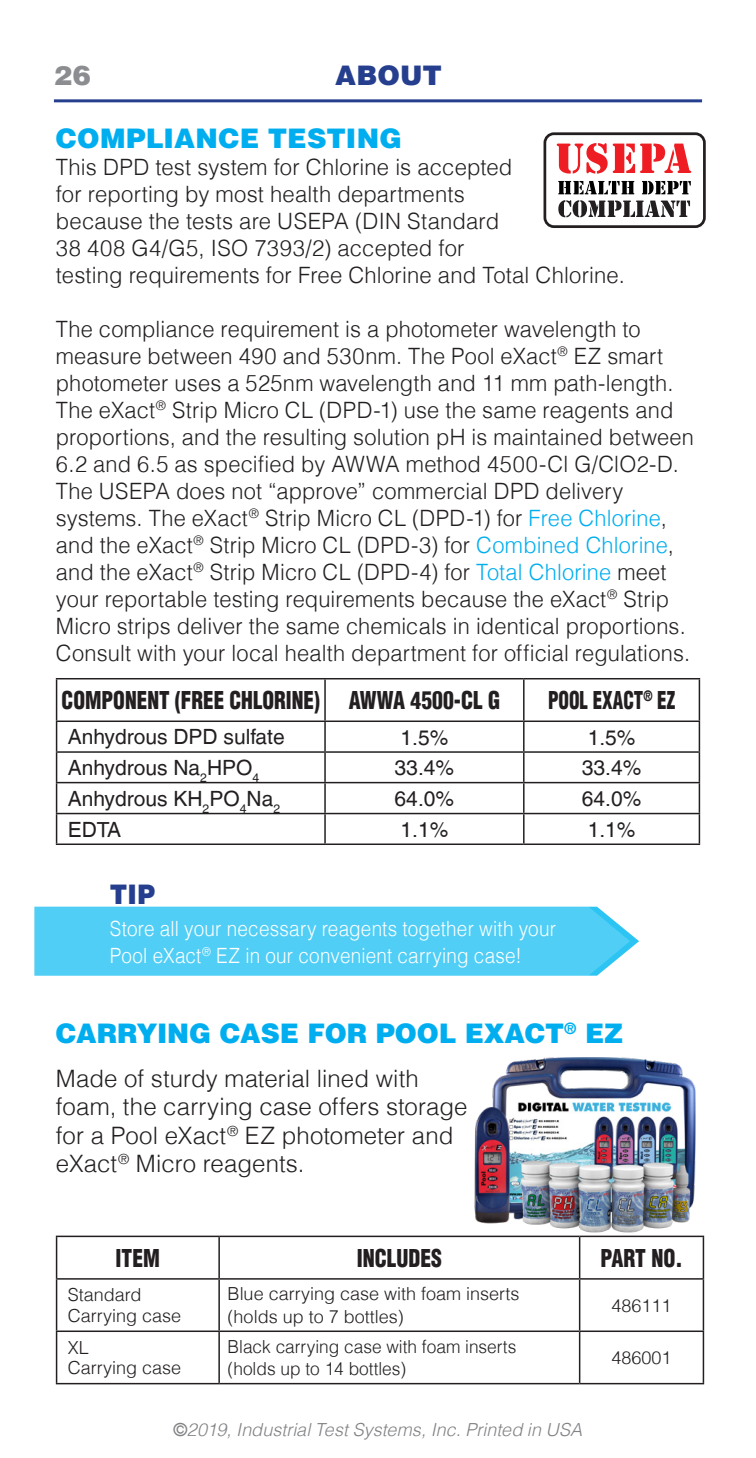
<style>
.page{position:relative;width:756px;height:1458px;background:#fff}
.page>*{position:absolute;margin:0;border:0;box-sizing:border-box;transform-origin:0 0}
.Paragraph_Style52{font:900 27px "Helvetica LT";letter-spacing:-.005em;color:#00aeef}
.Body_text_normal{font:900 27px "Helvetica LT";letter-spacing:.01em;color:#00aeef}
.Red_Heading_Master{font:900 27px "Helvetica LT";letter-spacing:.005em;color:#253f8e}
.Body_text_normal-2{font:900 27px "Helvetica LT";color:#253f8e;scale:.9 1}
.t1{font:900 27px "Helvetica LT";color:#8b8d90}
.Body_text_normal-3{font:300 24px/28.5px "Helvetica LT";letter-spacing:.005em;color:#231f20}
.Paragraph_Style51{font:900 condensed 24px "Helvetica LT";color:#231f20;scale:.88 1}
.Paragraph_Style49{font:900 condensed 24px "Helvetica LT";color:#231f20;scale:.9 1}
.Paragraph_Style48{font:900 condensed 24px "Helvetica LT";color:#231f20;scale:.79 1}
.Paragraph_Style48-2{font:900 condensed 24px "Helvetica LT";color:#231f20;scale:.9 1}
.Paragraph_Style52-2{font:900 condensed 24px "Helvetica LT";color:#231f20;scale:.9 1}
.Body_text_normal-4{font:300 22.5px/27px "Helvetica LT";letter-spacing:.01em;color:#231f20}
.Body_text_normal-5{font:300 21px/27px "Helvetica LT";letter-spacing:.01em;color:#fff;scale:.9 1}
.Paragraph_Style45{font:21px "Helvetica LT";color:#231f20}
.Paragraph_Style47{font:21px "Helvetica LT";color:#231f20}
.Paragraph_Style46{font:21px "Helvetica LT";color:#231f20}
.Paragraph_Style44{font:21px "Helvetica LT";color:#231f20}
.Paragraph_Style43{font:21px "Helvetica LT";color:#231f20}
.Paragraph_Style44-2{font:300 18px/22.5px "Helvetica LT";color:#231f20;scale:.96 1}
.Paragraph_Style44-3{font:300 18px/22.5px "Helvetica LT";color:#231f20}
.t2{font:italic 300 18px "Helvetica LT";color:#808285}
.Paragraph_Style45-2{font:300 18px/20.4px "Helvetica LT";color:#231f20}
.Paragraph_Style43-2{font:300 18px "Helvetica LT";color:#231f20}
.s1{color:#00aeef}
.s2{font-weight:400;font-style:normal}
</style>
<div class="page">
<hr style="left:54px;top:99px;width:648px;height:3px;background:#253f8e">
<svg style="left:57px;top:679px;width:642px;height:164px"></svg>
<hr style="left:56px;top:678px;width:269px;height:1px;background:#231f20">
<hr style="left:56px;top:679px;width:1px;height:41px;background:#231f20">
<hr style="left:325px;top:678px;width:199px;height:1px;background:#231f20">
<hr style="left:324px;top:679px;width:2px;height:41px;background:#231f20">
<hr style="left:524px;top:678px;width:176px;height:1px;background:#231f20">
<hr style="left:523px;top:679px;width:1px;height:41px;background:#231f20">
<hr style="left:699px;top:679px;width:1px;height:41px;background:#231f20">
<hr style="left:56px;top:720px;width:269px;height:2px;background:#231f20">
<hr style="left:325px;top:720px;width:199px;height:2px;background:#231f20">
<hr style="left:324px;top:722px;width:2px;height:29px;background:#231f20">
<hr style="left:524px;top:720px;width:176px;height:2px;background:#231f20">
<hr style="left:56px;top:751px;width:269px;height:2px;background:#231f20">
<svg style="left:56px;top:722px;width:1px;height:60px"></svg>
<hr style="left:325px;top:751px;width:199px;height:2px;background:#231f20">
<hr style="left:324px;top:753px;width:2px;height:29px;background:#231f20">
<hr style="left:524px;top:751px;width:176px;height:2px;background:#231f20">
<svg style="left:523px;top:722px;width:1px;height:60px"></svg>
<svg style="left:699px;top:722px;width:1px;height:60px"></svg>
<hr style="left:56px;top:782px;width:269px;height:1px;background:#231f20">
<hr style="left:56px;top:783px;width:1px;height:30px;background:#231f20">
<hr style="left:325px;top:782px;width:199px;height:1px;background:#231f20">
<hr style="left:324px;top:783px;width:2px;height:30px;background:#231f20">
<hr style="left:524px;top:782px;width:176px;height:1px;background:#231f20">
<hr style="left:523px;top:783px;width:1px;height:30px;background:#231f20">
<hr style="left:699px;top:783px;width:1px;height:30px;background:#231f20">
<hr style="left:56px;top:813px;width:269px;height:1px;background:#231f20">
<svg style="left:56px;top:814px;width:1px;height:29px"></svg>
<hr style="left:325px;top:813px;width:199px;height:1px;background:#231f20">
<hr style="left:324px;top:814px;width:2px;height:29px;background:#231f20">
<hr style="left:524px;top:813px;width:176px;height:1px;background:#231f20">
<svg style="left:523px;top:814px;width:1px;height:29px"></svg>
<svg style="left:699px;top:814px;width:1px;height:29px"></svg>
<hr style="left:56px;top:843px;width:269px;height:2px;background:#231f20">
<hr style="left:325px;top:843px;width:199px;height:2px;background:#231f20">
<hr style="left:524px;top:843px;width:176px;height:2px;background:#231f20">
<div style="left:543px;top:132px;width:163px;height:96px;border:3px solid #231f20;border-radius:9px"></div>
<svg style="left:557px;top:143px;width:134px;height:31px"></svg>
<svg style="left:558px;top:181px;width:76px;height:13px"></svg>
<svg style="left:642px;top:181px;width:49px;height:13px"></svg>
<svg style="left:558px;top:200px;width:132px;height:17px"></svg>
<img style="left:466px;top:1057px;width:239px;height:189px">
<svg style="left:57px;top:1237px;width:646px;height:146px"></svg>
<hr style="left:56px;top:1237px;width:1px;height:41px;background:#231f20">
<hr style="left:56px;top:1236px;width:163px;height:1px;background:#231f20">
<hr style="left:218px;top:1237px;width:2px;height:41px;background:#231f20">
<hr style="left:219px;top:1236px;width:361px;height:1px;background:#231f20">
<hr style="left:579px;top:1237px;width:1px;height:41px;background:#231f20">
<hr style="left:580px;top:1236px;width:124px;height:1px;background:#231f20">
<hr style="left:703px;top:1237px;width:1px;height:41px;background:#231f20">
<hr style="left:56px;top:1280px;width:1px;height:50px;background:#231f20">
<hr style="left:56px;top:1332px;width:1px;height:51px;background:#231f20">
<hr style="left:56px;top:1278px;width:163px;height:2px;background:#231f20">
<hr style="left:56px;top:1330px;width:163px;height:2px;background:#231f20">
<hr style="left:56px;top:1383px;width:163px;height:1px;background:#231f20">
<hr style="left:218px;top:1280px;width:2px;height:50px;background:#231f20">
<hr style="left:218px;top:1332px;width:2px;height:51px;background:#231f20">
<hr style="left:219px;top:1278px;width:361px;height:2px;background:#231f20">
<hr style="left:219px;top:1330px;width:361px;height:2px;background:#231f20">
<hr style="left:219px;top:1383px;width:361px;height:1px;background:#231f20">
<hr style="left:579px;top:1280px;width:1px;height:50px;background:#231f20">
<hr style="left:579px;top:1332px;width:1px;height:51px;background:#231f20">
<hr style="left:580px;top:1278px;width:124px;height:2px;background:#231f20">
<hr style="left:703px;top:1280px;width:1px;height:50px;background:#231f20">
<hr style="left:703px;top:1332px;width:1px;height:51px;background:#231f20">
<hr style="left:580px;top:1330px;width:124px;height:2px;background:#231f20">
<hr style="left:580px;top:1383px;width:124px;height:1px;background:#231f20">
<div style="left:34px;top:907px;width:605px;height:69px;background:#50cef5"></div>
<p class="t1" style="left:54px;top:57px;width:38px">26</p>
<p class="Red_Heading_Master" style="left:335px;top:58px;width:108px">ABOUT</p>
<p class="Body_text_normal" style="left:56px;top:121px;width:348px">COMPLIANCE TESTING</p>
<p class="Body_text_normal-4" style="left:56px;top:153px;width:570px">This DPD test system for Chlorine is accepted<br>for reporting by most health departments<br>because the tests are USEPA (DIN Standard<br>38 408 G4/G5, ISO 7393/2) accepted for<br>testing requirements for Free Chlorine and Total Chlorine.</p>
<p class="Body_text_normal-4" style="left:56px;top:315px;width:640px">The compliance requirement is a photometer wavelength to measure between 490 and 530nm. The Pool eXact<sup>®</sup> EZ smart photometer uses a 525nm wavelength and 11 mm path-length.<br>The eXact<sup>®</sup> Strip Micro CL (DPD-1) use the same reagents and proportions, and the resulting solution pH is maintained between 6.2 and 6.5 as specified by AWWA method 4500-Cl G/ClO2-D.<br>The USEPA does not “approve” commercial DPD delivery systems. The eXact<sup>®</sup> Strip Micro CL (DPD-1) for <span class="s1">Free Chlorine</span>, and the eXact<sup>®</sup> Strip Micro CL (DPD-3) for <span class="s1">Combined Chlorine</span>, and the eXact<sup>®</sup> Strip Micro CL (DPD-4) for <span class="s1">Total Chlorine</span> meet your reportable testing requirements because the eXact<sup>®</sup> Strip Micro strips deliver the same chemicals in identical proportions.<br>Consult with your local health department for official regulations.</p>
<p class="Paragraph_Style51" style="left:62px;top:685px;width:295px">COMPONENT (FREE CHLORINE)</p>
<p class="Paragraph_Style49" style="left:349px;top:685px;width:170px">AWWA 4500-CL G</p>
<p class="Paragraph_Style48" style="left:548px;top:685px;width:162px">POOL EXACT<sup>®</sup> EZ</p>
<p class="Paragraph_Style45" style="left:68px;top:725px;width:218px">Anhydrous DPD sulfate</p>
<p class="Paragraph_Style44" style="left:400px;top:725px;width:49px">1.5%</p>
<p class="Paragraph_Style43" style="left:588px;top:725px;width:49px">1.5%</p>
<p class="Paragraph_Style45" style="left:68px;top:756px;width:193px">Anhydrous Na<sub>2</sub>HPO<sub>4</sub></p>
<p class="Paragraph_Style47" style="left:395px;top:756px;width:61px">33.4%</p>
<p class="Paragraph_Style46" style="left:582px;top:756px;width:61px">33.4%</p>
<p class="Paragraph_Style45" style="left:68px;top:786px;width:214px">Anhydrous KH<sub>2</sub>PO<sub>4</sub>Na<sub>2</sub></p>
<p class="Paragraph_Style47" style="left:395px;top:786px;width:61px">64.0%</p>
<p class="Paragraph_Style46" style="left:582px;top:786px;width:61px">64.0%</p>
<p class="Paragraph_Style45" style="left:68px;top:817px;width:55px">EDTA</p>
<p class="Paragraph_Style44" style="left:400px;top:817px;width:49px">1.1%</p>
<p class="Paragraph_Style43" style="left:588px;top:817px;width:49px">1.1%</p>
<p class="Body_text_normal-2" style="left:110px;top:876px;width:52px">TIP</p>
<p class="Body_text_normal-5" style="left:110px;top:915px;width:497px">Store all your necessary reagents together with your<br>Pool eXact<sup>®</sup> EZ in our convenient carrying case!</p>
<p class="Paragraph_Style52" style="left:56px;top:1016px;width:569px">CARRYING CASE FOR POOL EXACT<sup>®</sup> EZ</p>
<p class="Body_text_normal-3" style="left:56px;top:1063px;width:413px">Made of sturdy material lined with foam, the carrying case offers storage for a Pool eXact<sup>®</sup> EZ photometer and eXact<sup>®</sup> Micro reagents.</p>
<p class="Paragraph_Style52-2" style="left:116px;top:1243px;width:51px">ITEM</p>
<p class="Paragraph_Style49" style="left:357px;top:1243px;width:96px">INCLUDES</p>
<p class="Paragraph_Style48-2" style="left:600px;top:1243px;width:93px">PART NO.</p>
<p class="Paragraph_Style45-2" style="left:68px;top:1285px;width:115px">Standard<br>Carrying case</p>
<p class="Paragraph_Style44-3" style="left:228px;top:1282px;width:293px">Blue carrying case with foam inserts (holds up to 7 bottles)</p>
<p class="Paragraph_Style43-2" style="left:611px;top:1294px;width:62px">486111</p>
<p class="Paragraph_Style45-2" style="left:68px;top:1337px;width:115px">XL<br>Carrying case</p>
<p class="Paragraph_Style44-2" style="left:228px;top:1335px;width:302px">Black carrying case with foam inserts (holds up to 14 bottles)</p>
<p class="t2" style="left:174px;top:1418px;width:410px"><span class="s2">©</span>2019, Industrial Test Systems, Inc. Printed in USA</p>
<p class="Paragraph_Style43-2" style="left:611px;top:1347px;width:62px">486001</p>
</div>
